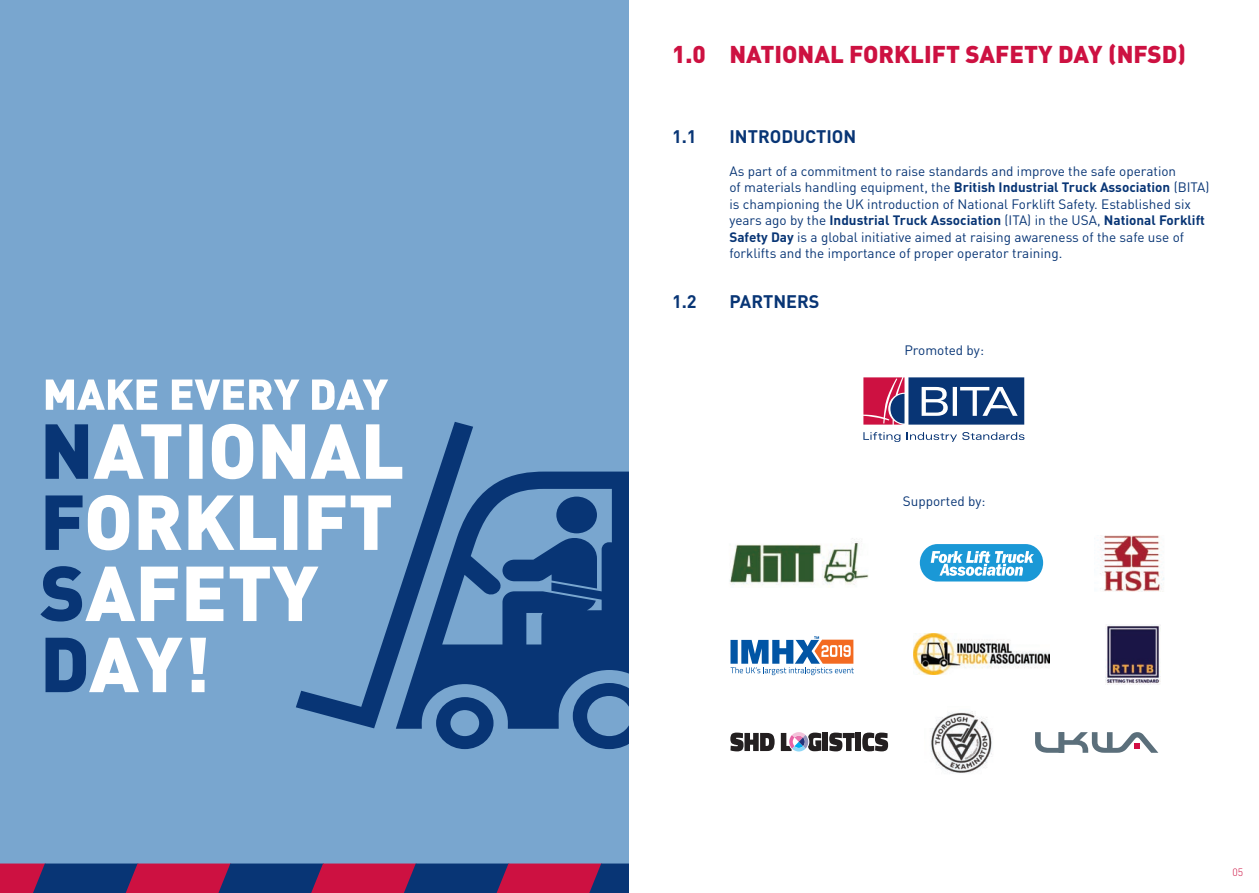
<style>
.page{position:relative;width:1259px;height:893px;background:#fff}
.page>*{position:absolute;margin:0;border:0;box-sizing:border-box;transform-origin:0 0}
.t1{font:900 24px "DIN";color:#cd1141}
.t2{font:700 18px "DIN";color:#083575}
.t3{font:13.5px/16.5px "DIN";color:#083575}
.t4{font:300 10.5px "DIN";color:#cd1141}
.s1{font-weight:700}
</style>
<div class="page">
<div style="left:0;top:0;width:646px;height:893px;background:#79a6cf"></div>
<svg style="left:46px;top:638px;width:160px;height:54px"></svg>
<svg style="left:40px;top:566px;width:256px;height:55px"></svg>
<svg style="left:46px;top:495px;width:250px;height:55px"></svg>
<svg style="left:94px;top:424px;width:202px;height:55px"></svg>
<svg style="left:46px;top:424px;width:42px;height:55px"></svg>
<svg style="left:46px;top:379px;width:342px;height:31px"></svg>
<svg style="left:296px;top:422px;width:177px;height:306px"></svg>
<svg style="left:437px;top:729px;width:56px;height:20px"></svg>
<svg style="left:576px;top:729px;width:53px;height:20px"></svg>
<svg style="left:396px;top:472px;width:233px;height:257px;fill:#083575"></svg>
<div style="left:556px;top:497px;width:41px;height:36px;background:#083575;border-radius:50%"></div>
<svg style="left:502px;top:538px;width:102px;height:62px"></svg>
<svg style="left:0;top:863px;width:629px;height:30px;background:#6b255c"></svg>
<div style="left:629px;top:0;width:100px;height:893px;background:#fff"></div>
<svg style="left:863px;top:432px;width:37px;height:10px"></svg>
<svg style="left:907px;top:432px;width:117px;height:10px"></svg>
<svg style="left:863px;top:377px;width:161px;height:48px;background:#5d5787"></svg>
<img style="left:1105px;top:625px;width:55px;height:60px">
<div style="left:920px;top:544px;width:123px;height:37px;background:#1a98d6;border-radius:18px"></div>
<svg style="left:930px;top:551px;width:104px;height:25px"></svg>
<img style="left:729px;top:538px;width:140px;height:49px">
<img style="left:1100px;top:535px;width:64px;height:56px">
<svg style="left:730px;top:636px;width:124px;height:39px"></svg>
<img style="left:913px;top:633px;width:137px;height:41px">
<svg style="left:730px;top:733px;width:44px;height:18px"></svg>
<div style="left:822px;top:733px;width:6px;height:18px;background:#231f20"></div>
<svg style="left:829px;top:733px;width:25px;height:18px"></svg>
<div style="left:855px;top:733px;width:6px;height:18px;background:#231f20"></div>
<svg style="left:862px;top:733px;width:26px;height:18px"></svg>
<svg style="left:781px;top:732px;width:40px;height:19px"></svg>
<svg style="left:1035px;top:732px;width:123px;height:21px"></svg>
<img style="left:931px;top:711px;width:61px;height:62px">
<p class="t1" style="left:672px;top:38px;width:515px">1.0 NATIONAL FORKLIFT SAFETY DAY (NFSD)</p>
<p class="t2" style="left:672px;top:124px;width:26px">1.1</p>
<p class="t2" style="left:729px;top:124px;width:128px">INTRODUCTION</p>
<p class="t3" style="left:729px;top:162px;width:481px">As part of a commitment to raise standards and improve the safe operation<br>of materials handling equipment, the <span class="s1">British Industrial Truck Association</span> (BITA) is championing the UK introduction of National Forklift Safety. Established six years ago by the <span class="s1">Industrial Truck Association</span> (ITA) in the USA, <span class="s1">National Forklift</span></p>
<p class="t3" style="left:729px;top:228px;width:456px"><span class="s1">Safety Day</span> is a global initiative aimed at raising awareness of the safe use of forklifts and the importance of proper operator training.</p>
<p class="t2" style="left:672px;top:289px;width:26px">1.2</p>
<p class="t2" style="left:729px;top:289px;width:92px">PARTNERS</p>
<p class="t3" style="left:904px;top:342px;width:81px">Promoted by:</p>
<p class="t3" style="left:903px;top:493px;width:84px">Supported by:</p>
<p class="t4" style="left:1232px;top:866px;width:12px">05</p>
</div>
